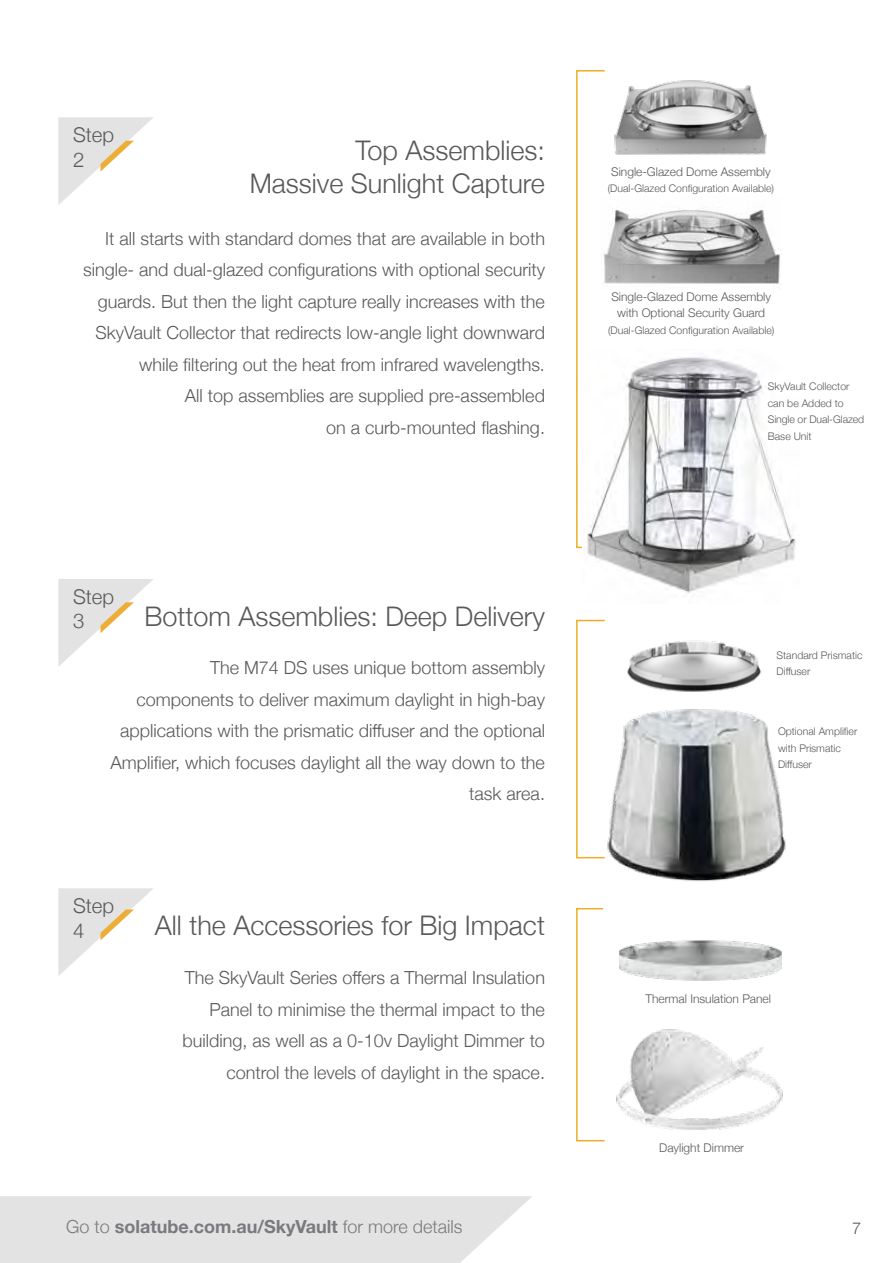
<style>
.page{position:relative;width:893px;height:1263px;background:#fff}
.page>*{position:absolute;margin:0;border:0;box-sizing:border-box;transform-origin:0 0}
.t1{font:300 27px/32.4px "Helvetica Neue";color:#58595b;text-align:right}
.t2{font:300 20.4px/24.5px "Helvetica Neue";color:#58595b}
.t3{font:300 18px/31.5px "Helvetica Neue";color:#58595b;text-align:right}
.t4{font:700 18px "Helvetica Neue";color:#797a7d}
.t5{font:300 16.5px "Helvetica Neue";color:#58595b}
.t6{font:300 12px/16.5px "Helvetica Neue";color:#58595b;text-align:center}
.t7{font:300 10.5px/16.5px "Helvetica Neue";color:#58595b}
.s1{font-weight:300}
</style>
<div class="page">
<svg style="left:58px;top:117px;width:95px;height:88px"></svg>
<svg style="left:58px;top:579px;width:95px;height:88px"></svg>
<svg style="left:58px;top:888px;width:95px;height:88px"></svg>
<div style="left:576px;top:620px;width:29px;height:238px;border:2px solid #eeae26"></div>
<img style="left:619px;top:940px;width:162px;height:41px">
<img style="left:616px;top:1029px;width:167px;height:101px">
<svg style="left:576px;top:908px;width:29px;height:234px"></svg>
<div style="left:576px;top:70px;width:29px;height:478px;border:2px solid #eeae26"></div>
<img style="left:582px;top:349px;width:214px;height:244px">
<img style="left:599px;top:70px;width:168px;height:93px">
<img style="left:602px;top:197px;width:178px;height:92px">
<img style="left:603px;top:681px;width:183px;height:200px">
<img style="left:615px;top:640px;width:157px;height:68px">
<div style="left:0;top:1196px;width:532px;height:67px;background:#e3e3e3"></div>
<p class="t2" style="left:73px;top:121px;width:43px">Step<br>2</p>
<h1 class="t1" style="left:250px;top:132px;width:297px">Top Assemblies:<br>Massive Sunlight Capture</h1>
<p class="t3" style="left:83px;top:221px;width:463px">It all starts with standard domes that are available in both single- and dual-glazed configurations with optional security guards. But then the light capture really increases with the SkyVault Collector that redirects low-angle light downward while filtering out the heat from infrared wavelengths.<br>All top assemblies are supplied pre-assembled<br>on a curb-mounted flashing.</p>
<p class="t2" style="left:73px;top:583px;width:43px">Step<br>3</p>
<h1 class="t1" style="left:144px;top:598px;width:402px">Bottom Assemblies: Deep Delivery</h1>
<p class="t3" style="left:111px;top:650px;width:436px">The M74 DS uses unique bottom assembly components to deliver maximum daylight in high-bay applications with the prismatic diffuser and the optional Amplifier, which focuses daylight all the way down to the task area.</p>
<p class="t2" style="left:73px;top:892px;width:43px">Step<br>4</p>
<h1 class="t1" style="left:155px;top:907px;width:392px">All the Accessories for Big Impact</h1>
<p class="t3" style="left:183px;top:960px;width:364px">The SkyVault Series offers a Thermal Insulation Panel to minimise the thermal impact to the building, as well as a 0-10v Daylight Dimmer to control the levels of daylight in the space.</p>
<p class="t6" style="left:611px;top:162px;width:161px">Single-Glazed Dome Assembly</p>
<p class="t7" style="left:608px;top:179px;width:168px">(Dual-Glazed Configuration Available)</p>
<p class="t6" style="left:611px;top:287px;width:161px">Single-Glazed Dome Assembly with Optional Security Guard</p>
<p class="t7" style="left:608px;top:321px;width:168px">(Dual-Glazed Configuration Available)</p>
<p class="t7" style="left:768px;top:377px;width:98px">SkyVault Collector can be Added to<br>Single or Dual-Glazed<br>Base Unit</p>
<p class="t7" style="left:776px;top:646px;width:87px">Standard Prismatic<br>Diffuser</p>
<p class="t7" style="left:778px;top:722px;width:81px">Optional Amplifier with Prismatic<br>Diffuser</p>
<p class="t6" style="left:645px;top:989px;width:127px">Thermal Insulation Panel</p>
<p class="t6" style="left:659px;top:1138px;width:86px">Daylight Dimmer</p>
<p class="t4" style="left:66px;top:1212px;width:398px"><span class="s1">Go to</span> solatube.com.au/SkyVault <span class="s1">for more details</span></p>
<p class="t5" style="left:852px;top:1215px;width:11px">7</p>
</div>
